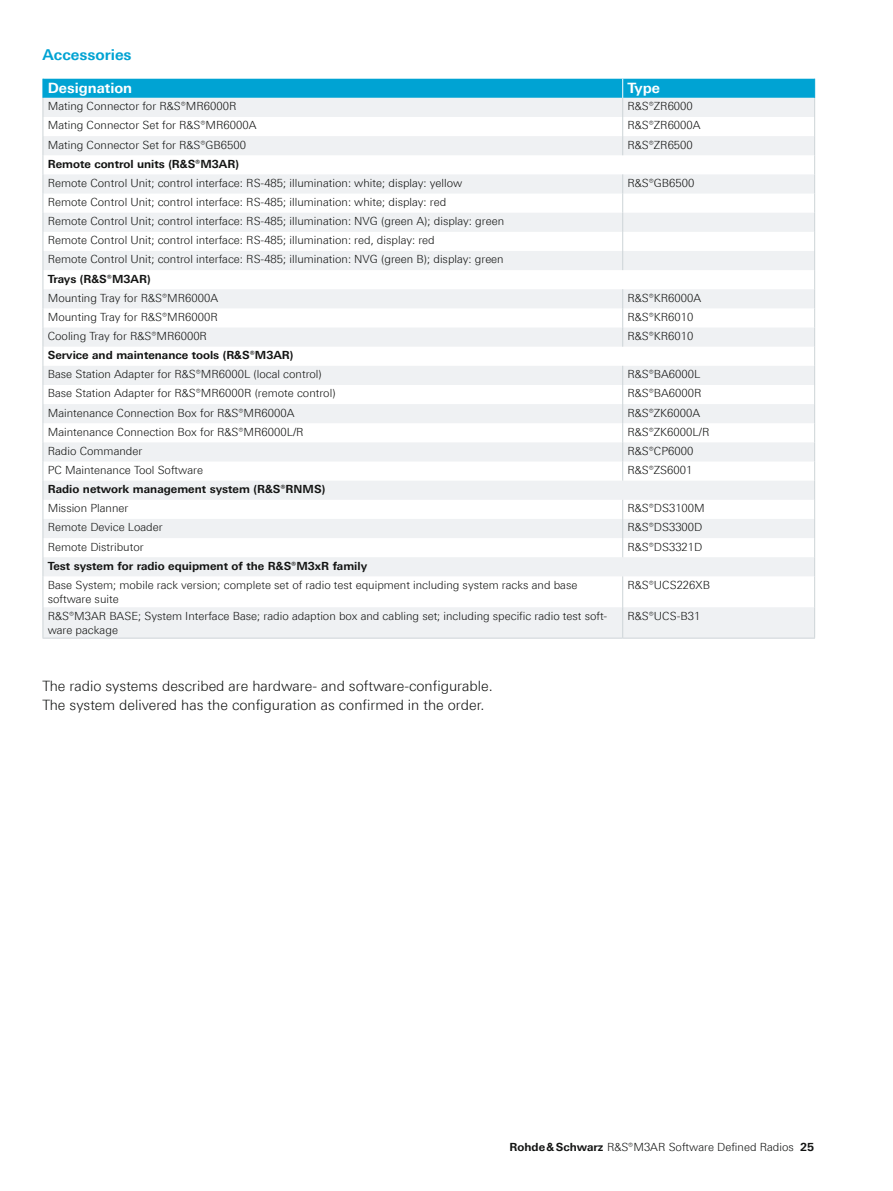
<style>
.page{position:relative;width:893px;height:1191px;background:#fff}
.page>*{position:absolute;margin:0;border:0;box-sizing:border-box;transform-origin:0 0}
.t1{font:700 15px "Linotype Univers 630";color:#00a3d3}
.t2{font:300 14.25px/19.2px "Linotype Univers 330";color:#131413}
.t3{font:700 14.25px "Linotype Univers 630";color:#fff}
.t4{font:300 11.25px/19.2px "Linotype Univers 330";color:#131413}
.t5{font:700 11.25px "Linotype Univers 630";color:#131413}
.s1{font-family:"Linotype Univers 630";font-weight:700}
</style>
<div class="page">
<svg style="left:44px;top:576px;width:770px;height:62px;fill:#f3f5f6"></svg>
<hr style="left:43px;top:576px;width:1px;height:31px;background:#cdd4d7">
<hr style="left:622px;top:576px;width:1px;height:31px;background:#cdd4d7">
<hr style="left:814px;top:576px;width:1px;height:31px;background:#cdd4d7">
<hr style="left:43px;top:607px;width:1px;height:31px;background:#cdd4d7">
<hr style="left:622px;top:607px;width:1px;height:31px;background:#cdd4d7">
<hr style="left:814px;top:607px;width:1px;height:31px;background:#cdd4d7">
<hr style="left:43px;top:638px;width:580px;height:1px;background:#cdd4d7">
<hr style="left:623px;top:638px;width:192px;height:1px;background:#cdd4d7">
<svg style="left:43px;top:79px;width:772px;height:497px"></svg>
<h1 class="t1" style="left:43px;top:45px;width:91px">Accessories</h1>
<p class="t3" style="left:48px;top:80px;width:86px">Designation</p>
<p class="t3" style="left:628px;top:80px;width:34px">Type</p>
<p class="t4" style="left:48px;top:97px;width:190px">Mating Connector for R&amp;S®MR6000R</p>
<p class="t4" style="left:627px;top:97px;width:67px">R&amp;S®ZR6000</p>
<p class="t4" style="left:48px;top:116px;width:210px">Mating Connector Set for R&amp;S®MR6000A</p>
<p class="t4" style="left:627px;top:116px;width:75px">R&amp;S®ZR6000A</p>
<p class="t4" style="left:48px;top:135px;width:200px">Mating Connector Set for R&amp;S®GB6500</p>
<p class="t4" style="left:627px;top:135px;width:67px">R&amp;S®ZR6500</p>
<p class="t5" style="left:48px;top:157px;width:193px">Remote control units (R&amp;S®M3AR)</p>
<p class="t4" style="left:48px;top:173px;width:416px">Remote Control Unit; control interface: RS-485; illumination: white; display: yellow</p>
<p class="t4" style="left:627px;top:173px;width:69px">R&amp;S®GB6500</p>
<p class="t4" style="left:48px;top:192px;width:458px">Remote Control Unit; control interface: RS-485; illumination: white; display: red<br>Remote Control Unit; control interface: RS-485; illumination: NVG (green A); display: green Remote Control Unit; control interface: RS-485; illumination: red, display: red<br>Remote Control Unit; control interface: RS-485; illumination: NVG (green B); display: green</p>
<p class="t5" style="left:48px;top:272px;width:104px">Trays (R&amp;S®M3AR)</p>
<p class="t4" style="left:48px;top:288px;width:172px">Mounting Tray for R&amp;S®MR6000A</p>
<p class="t4" style="left:627px;top:288px;width:75px">R&amp;S®KR6000A</p>
<p class="t4" style="left:48px;top:307px;width:172px">Mounting Tray for R&amp;S®MR6000R</p>
<p class="t4" style="left:627px;top:307px;width:68px">R&amp;S®KR6010</p>
<p class="t4" style="left:48px;top:326px;width:161px">Cooling Tray for R&amp;S®MR6000R</p>
<p class="t4" style="left:627px;top:326px;width:68px">R&amp;S®KR6010</p>
<p class="t5" style="left:48px;top:348px;width:247px">Service and maintenance tools (R&amp;S®M3AR)</p>
<p class="t4" style="left:48px;top:364px;width:276px">Base Station Adapter for R&amp;S®MR6000L (local control)</p>
<p class="t4" style="left:627px;top:364px;width:74px">R&amp;S®BA6000L</p>
<p class="t4" style="left:48px;top:384px;width:289px">Base Station Adapter for R&amp;S®MR6000R (remote control)</p>
<p class="t4" style="left:627px;top:384px;width:76px">R&amp;S®BA6000R</p>
<p class="t4" style="left:48px;top:403px;width:248px">Maintenance Connection Box for R&amp;S®MR6000A</p>
<p class="t4" style="left:627px;top:403px;width:74px">R&amp;S®ZK6000A</p>
<p class="t4" style="left:48px;top:422px;width:258px">Maintenance Connection Box for R&amp;S®MR6000L/R</p>
<p class="t4" style="left:627px;top:422px;width:83px">R&amp;S®ZK6000L/R</p>
<p class="t4" style="left:48px;top:441px;width:96px">Radio Commander</p>
<p class="t4" style="left:627px;top:441px;width:67px">R&amp;S®CP6000</p>
<p class="t4" style="left:48px;top:460px;width:157px">PC Maintenance Tool Software</p>
<p class="t4" style="left:627px;top:460px;width:66px">R&amp;S®ZS6001</p>
<p class="t5" style="left:48px;top:482px;width:279px">Radio network management system (R&amp;S®RNMS)</p>
<p class="t4" style="left:48px;top:498px;width:82px">Mission Planner</p>
<p class="t4" style="left:627px;top:498px;width:79px">R&amp;S®DS3100M</p>
<p class="t4" style="left:48px;top:518px;width:116px">Remote Device Loader</p>
<p class="t4" style="left:627px;top:518px;width:76px">R&amp;S®DS3300D</p>
<p class="t4" style="left:48px;top:537px;width:97px">Remote Distributor</p>
<p class="t4" style="left:627px;top:537px;width:76px">R&amp;S®DS3321D</p>
<p class="t5" style="left:48px;top:559px;width:321px">Test system for radio equipment of the R&amp;S®M3xR family</p>
<p class="t4" style="left:48px;top:577px;width:531px;line-height:14.2px">Base System; mobile rack version; complete set of radio test equipment including system racks and base software suite</p>
<p class="t4" style="left:627px;top:575px;width:84px">R&amp;S®UCS226XB</p>
<p class="t4" style="left:48px;top:608px;width:561px;line-height:14.2px">R&amp;S®M3AR BASE; System Interface Base; radio adaption box and cabling set; including specific radio test soft&shy;ware package</p>
<p class="t4" style="left:627px;top:606px;width:74px">R&amp;S®UCS-B31</p>
<p class="t2" style="left:43px;top:676px;width:452px">The radio systems described are hardware- and software-configurable.<br>The system delivered has the configuration as confirmed in the order.</p>
<p class="t4" style="left:510px;top:1136px;width:306px"><span class="s1">Rohde&amp;Schwarz</span> R&amp;S®M3AR Software Defined Radios <span class="s1">25</span></p>
</div>
